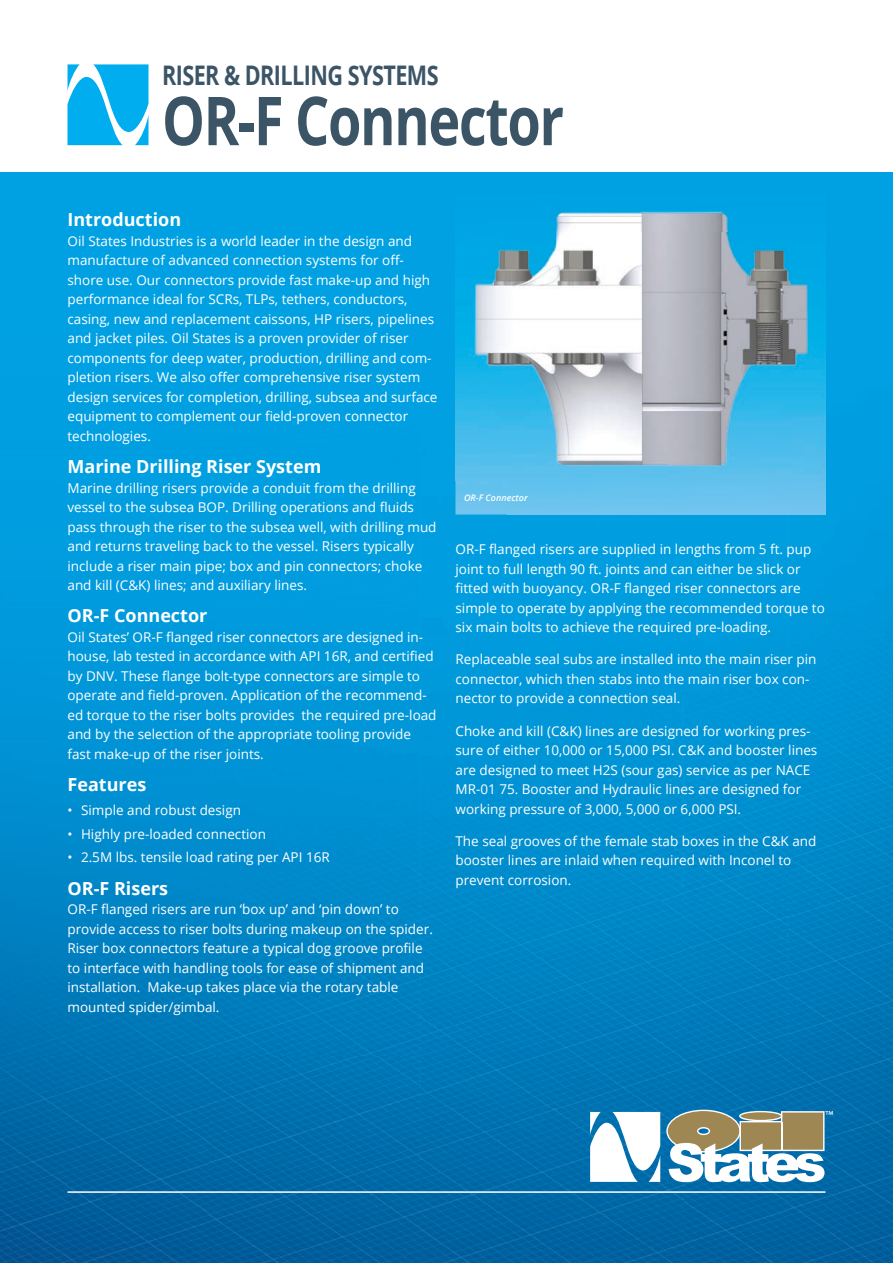
<style>
.page{position:relative;width:893px;height:1263px;background:#fff}
.page>*{position:absolute;margin:0;border:0;box-sizing:border-box;transform-origin:0 0}
.t1{font:700 67.5px "Open Sans";letter-spacing:-.025em;color:#3b5566;scale:.8 1}
.t2{font:700 27px "Open Sans";letter-spacing:-.025em;color:#3b5566;scale:.8 1}
.t3{font:700 18px "Open Sans";color:#fff}
.t4{font:13.5px/19.5px "Open Sans";color:#fff}
.t5{font:italic 600 9px "Open Sans";color:#fff}
</style>
<div class="page">
<div style="left:0;top:172px;width:893px;height:1091px;background:#00a1e3"></div>
<img style="left:0;top:646px;width:420px;height:617px">
<img style="left:420px;top:514px;width:52px;height:594px">
<img style="left:788px;top:300px;width:105px;height:963px">
<img style="left:472px;top:514px;width:211px;height:594px">
<img style="left:683px;top:514px;width:105px;height:749px">
<img style="left:420px;top:1108px;width:263px;height:155px">
<svg style="left:68px;top:64px;width:80px;height:81px"></svg>
<svg style="left:590px;top:1112px;width:70px;height:70px;background:#cfe4ef"></svg>
<svg style="left:666px;top:1110px;width:167px;height:72px;background:#9caca6"></svg>
<hr style="left:68px;top:1191px;width:757px;height:2px;background:#fff">
<img style="left:455px;top:480px;width:53px;height:34px">
<img style="left:508px;top:480px;width:317px;height:34px">
<img style="left:455px;top:211px;width:370px;height:269px">
<h2 class="t2" style="left:162px;top:56px;width:347px">RISER &amp; DRILLING SYSTEMS</h2>
<h1 class="t1" style="left:162px;top:73px;width:504px">OR-F Connector</h1>
<h3 class="t3" style="left:68px;top:207px;width:115px">Introduction</h3>
<p class="t4" style="left:68px;top:231px;width:371px">Oil States Industries is a world leader in the design and manufacture of advanced connection systems for off&shy;shore use. Our connectors provide fast make-up and high performance ideal for SCRs, TLPs, tethers, conductors, casing, new and replacement caissons, HP risers, pipelines and jacket piles. Oil States is a proven provider of riser components for deep water, production, drilling and com&shy;pletion risers. We also offer comprehensive riser system design services for completion, drilling, subsea and surface equipment to complement our field-proven connector technologies.</p>
<h3 class="t3" style="left:68px;top:454px;width:255px">Marine Drilling Riser System</h3>
<p class="t4" style="left:68px;top:478px;width:371px">Marine drilling risers provide a conduit from the drilling vessel to the subsea BOP. Drilling operations and fluids pass through the riser to the subsea well, with drilling mud and returns traveling back to the vessel. Risers typically include a riser main pipe; box and pin connectors; choke and kill (C&amp;K) lines; and auxiliary lines.</p>
<h3 class="t3" style="left:68px;top:603px;width:141px">OR-F Connector</h3>
<p class="t4" style="left:68px;top:627px;width:371px">Oil States’ OR-F flanged riser connectors are designed in&shy;house, lab tested in accordance with API 16R, and certified by DNV. These flange bolt-type connectors are simple to operate and field-proven. Application of the recommend&shy;ed torque to the riser bolts provides the required pre-load and by the selection of the appropriate tooling provide fast make-up of the riser joints.</p>
<h3 class="t3" style="left:68px;top:772px;width:80px">Features</h3>
<p class="t4" style="left:68px;top:800px;width:175px">• Simple and robust design</p>
<p class="t4" style="left:68px;top:824px;width:200px">• Highly pre-loaded connection</p>
<p class="t4" style="left:68px;top:847px;width:264px">• 2.5M lbs. tensile load rating per API 16R</p>
<h3 class="t3" style="left:68px;top:875px;width:102px">OR-F Risers</h3>
<p class="t4" style="left:68px;top:899px;width:367px">OR-F flanged risers are run ‘box up’ and ‘pin down’ to provide access to riser bolts during makeup on the spider.<br>Riser box connectors feature a typical dog groove profile to interface with handling tools for ease of shipment and installation. Make-up takes place via the rotary table mounted spider/gimbal.</p>
<p class="t5" style="left:464px;top:491px;width:65px">OR-F Connector</p>
<p class="t4" style="left:455px;top:539px;width:371px">OR-F flanged risers are supplied in lengths from 5 ft. pup joint to full length 90 ft. joints and can either be slick or fitted with buoyancy. OR-F flanged riser connectors are simple to operate by applying the recommended torque to six main bolts to achieve the required pre-loading.</p>
<p class="t4" style="left:455px;top:649px;width:362px">Replaceable seal subs are installed into the main riser pin connector, which then stabs into the main riser box con&shy;nector to provide a connection seal.</p>
<p class="t4" style="left:455px;top:721px;width:363px">Choke and kill (C&amp;K) lines are designed for working pres&shy;sure of either 10,000 or 15,000 PSI. C&amp;K and booster lines are designed to meet H2S (sour gas) service as per NACE MR-01 75. Booster and Hydraulic lines are designed for working pressure of 3,000, 5,000 or 6,000 PSI.</p>
<p class="t4" style="left:455px;top:831px;width:362px">The seal grooves of the female stab boxes in the C&amp;K and booster lines are inlaid when required with Inconel to prevent corrosion.</p>
</div>
